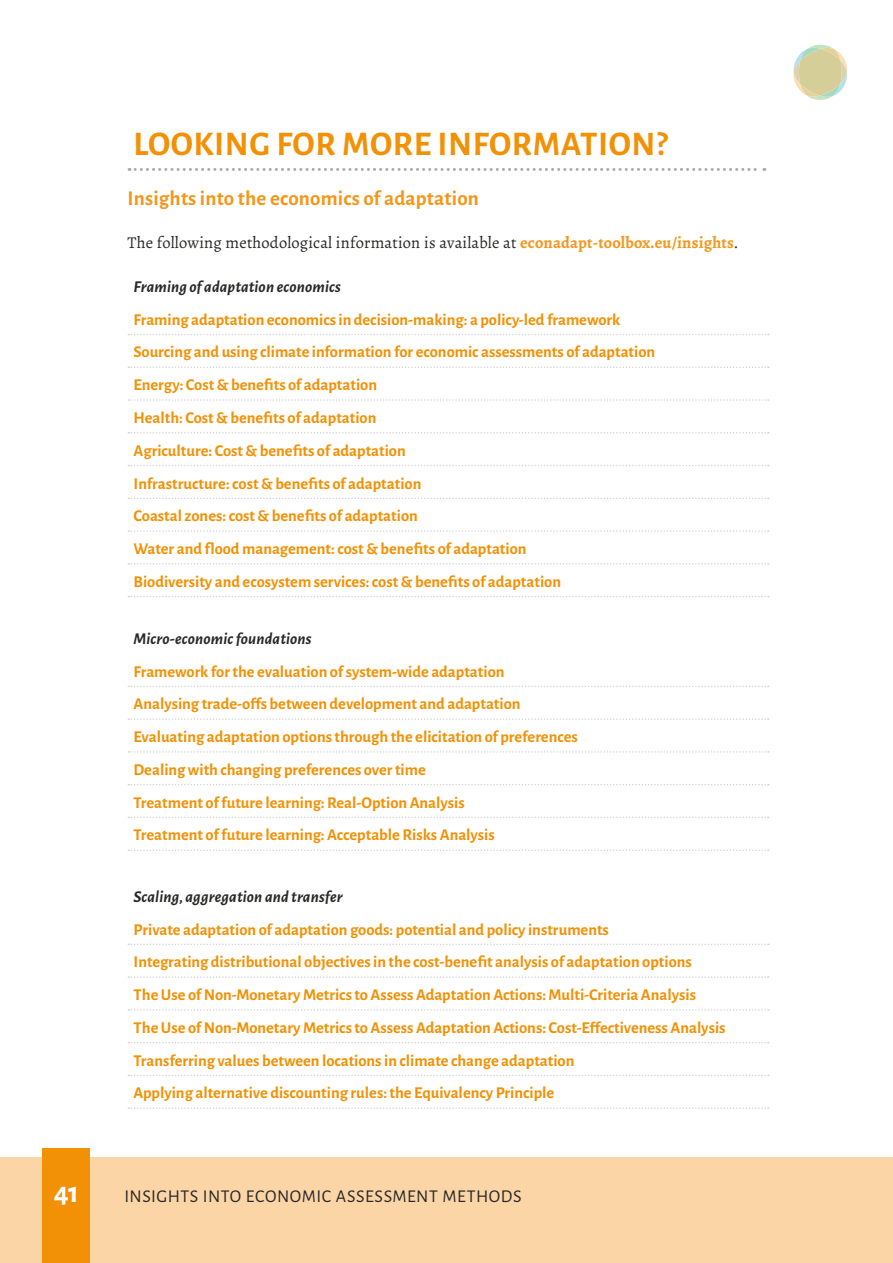
<style>
.page{position:relative;width:893px;height:1263px;background:#fff}
.page>*{position:absolute;margin:0;border:0;box-sizing:border-box;transform-origin:0 0}
.headline1{font:700 34.5px "Alegreya Sans";letter-spacing:.015em;color:#f29106}
.t1{font:700 30px "Alegreya Sans";color:#fff}
.text{font:700 21px "Alegreya Sans";letter-spacing:.01em;color:#f3971d}
.t2{font:18px "Alegreya Sans";letter-spacing:.025em;color:#282827}
.t3{font:700 16.5px "Alegreya Sans";color:#f29106}
.t4{font:italic 700 16.5px "Alegreya Sans";letter-spacing:.01em;color:#282827}
.text-2{font:16.5px "Alegreya";letter-spacing:.01em;color:#282827}
.s1{font-weight:700;color:#f3971d}
</style>
<div class="page">
<div style="left:0;top:1157px;width:893px;height:106px;background:#fcd5a7"></div>
<div style="left:43px;top:1148px;width:47px;height:115px;background:#f29106"></div>
<svg style="left:793px;top:45px;width:55px;height:55px"></svg>
<svg style="left:128px;top:334px;width:641px;height:1px"></svg>
<svg style="left:128px;top:366px;width:641px;height:2px"></svg>
<svg style="left:128px;top:399px;width:641px;height:2px"></svg>
<svg style="left:128px;top:432px;width:641px;height:1px"></svg>
<svg style="left:128px;top:465px;width:641px;height:1px"></svg>
<svg style="left:128px;top:497px;width:641px;height:2px"></svg>
<svg style="left:128px;top:530px;width:641px;height:2px"></svg>
<svg style="left:128px;top:563px;width:641px;height:2px"></svg>
<svg style="left:128px;top:596px;width:641px;height:1px"></svg>
<svg style="left:129px;top:168px;width:636px;height:3px"></svg>
<svg style="left:128px;top:686px;width:641px;height:1px"></svg>
<svg style="left:128px;top:718px;width:641px;height:2px"></svg>
<svg style="left:128px;top:751px;width:641px;height:2px"></svg>
<svg style="left:128px;top:784px;width:641px;height:1px"></svg>
<svg style="left:128px;top:817px;width:641px;height:1px"></svg>
<svg style="left:128px;top:849px;width:641px;height:2px"></svg>
<svg style="left:128px;top:943px;width:641px;height:2px"></svg>
<svg style="left:128px;top:976px;width:641px;height:2px"></svg>
<svg style="left:128px;top:1009px;width:641px;height:2px"></svg>
<svg style="left:128px;top:1042px;width:641px;height:1px"></svg>
<svg style="left:128px;top:1075px;width:641px;height:1px"></svg>
<svg style="left:128px;top:1107px;width:641px;height:2px"></svg>
<p class="headline1" style="left:134px;top:119px;width:535px">LOOKING FOR MORE INFORMATION?</p>
<p class="text" style="left:128px;top:182px;width:353px">Insights into the economics of adaptation</p>
<p class="text-2" style="left:128px;top:233px;width:612px">The following methodological information is available at <span class="s1">econadapt-toolbox.eu/insights</span>.</p>
<p class="t4" style="left:134px;top:275px;width:209px">Framing of adaptation economics</p>
<p class="t3" style="left:134px;top:307px;width:488px">Framing adaptation economics in decision-making: a policy-led framework</p>
<p class="t3" style="left:134px;top:340px;width:523px">Sourcing and using climate information for economic assessments of adaptation</p>
<p class="t3" style="left:134px;top:373px;width:245px">Energy: Cost &amp; benefits of adaptation</p>
<p class="t3" style="left:134px;top:406px;width:244px">Health: Cost &amp; benefits of adaptation</p>
<p class="t3" style="left:134px;top:438px;width:274px">Agriculture: Cost &amp; benefits of adaptation</p>
<p class="t3" style="left:134px;top:471px;width:289px">Infrastructure: cost &amp; benefits of adaptation</p>
<p class="t3" style="left:134px;top:504px;width:286px">Coastal zones: cost &amp; benefits of adaptation</p>
<p class="t3" style="left:134px;top:537px;width:395px">Water and flood management: cost &amp; benefits of adaptation</p>
<p class="t3" style="left:134px;top:569px;width:429px">Biodiversity and ecosystem services: cost &amp; benefits of adaptation</p>
<p class="t4" style="left:134px;top:626px;width:180px">Micro-economic foundations</p>
<p class="t3" style="left:134px;top:659px;width:372px">Framework for the evaluation of system-wide adaptation</p>
<p class="t3" style="left:134px;top:692px;width:388px">Analysing trade-offs between development and adaptation</p>
<p class="t3" style="left:134px;top:725px;width:446px">Evaluating adaptation options through the elicitation of preferences</p>
<p class="t3" style="left:134px;top:757px;width:294px">Dealing with changing preferences over time</p>
<p class="t3" style="left:134px;top:790px;width:333px">Treatment of future learning: Real-Option Analysis</p>
<p class="t3" style="left:134px;top:823px;width:363px">Treatment of future learning: Acceptable Risks Analysis</p>
<p class="t4" style="left:134px;top:884px;width:211px">Scaling, aggregation and transfer</p>
<p class="t3" style="left:134px;top:917px;width:477px">Private adaptation of adaptation goods: potential and policy instruments</p>
<p class="t3" style="left:134px;top:950px;width:560px">Integrating distributional objectives in the cost-benefit analysis of adaptation options</p>
<p class="t3" style="left:134px;top:983px;width:564px">The Use of Non-Monetary Metrics to Assess Adaptation Actions: Multi-Criteria Analysis</p>
<p class="t3" style="left:134px;top:1015px;width:593px">The Use of Non-Monetary Metrics to Assess Adaptation Actions: Cost-Effectiveness Analysis</p>
<p class="t3" style="left:134px;top:1048px;width:442px">Transferring values between locations in climate change adaptation</p>
<p class="t3" style="left:134px;top:1081px;width:422px">Applying alternative discounting rules: the Equivalency Principle</p>
<h2 class="t1" style="left:54px;top:1170px;width:27px">41</h2>
<p class="t2" style="left:125px;top:1184px;width:399px">INSIGHTS INTO ECONOMIC ASSESSMENT METHODS</p>
</div>
